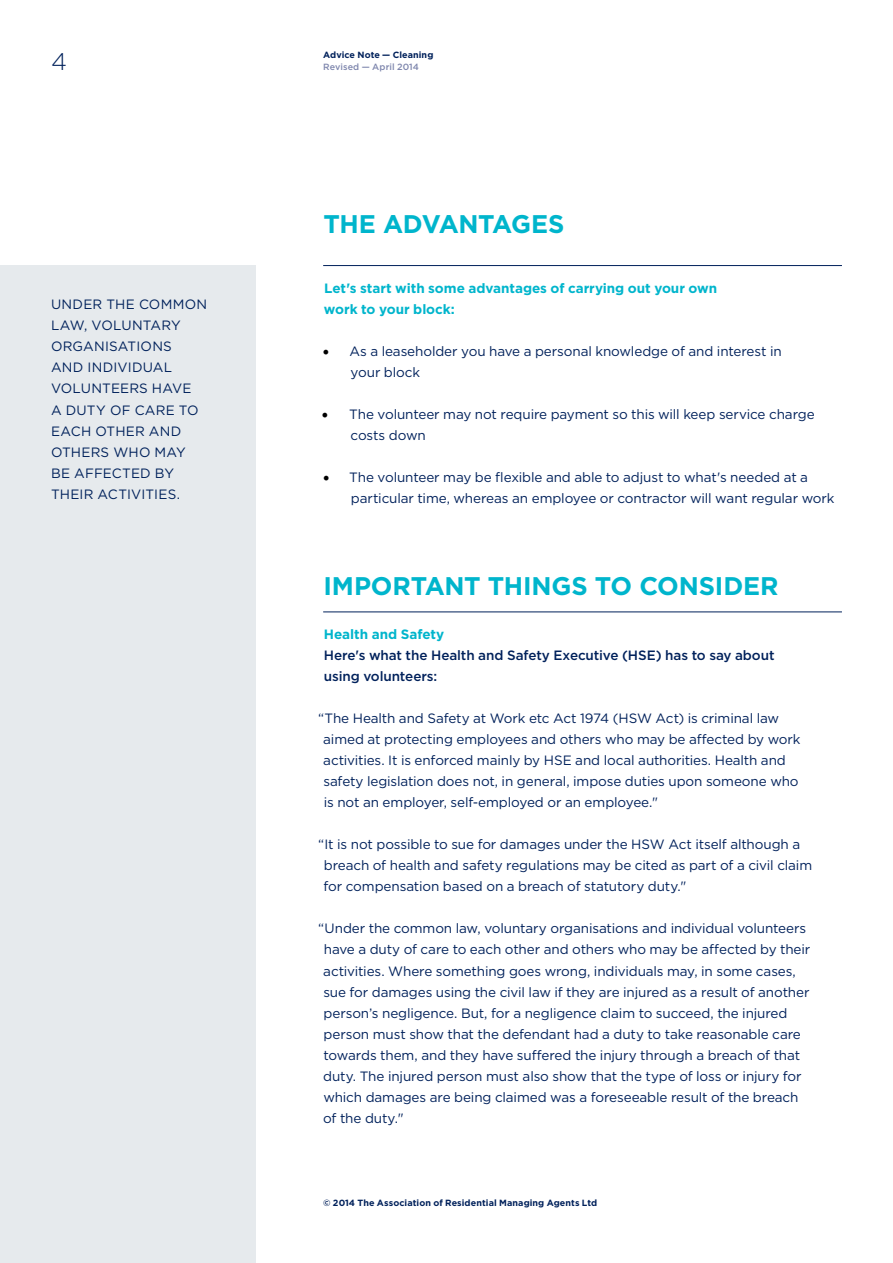
<style>
.page{position:relative;width:893px;height:1263px;background:#fff}
.page>*{position:absolute;margin:0;border:0;box-sizing:border-box;transform-origin:0 0}
.t1{font:700 25.5px "Gotham";letter-spacing:-.01em;color:#00b5cc}
.t2{font:300 24px "Gotham";color:#00215b}
.t3{font:13.5px/21px "Gotham";letter-spacing:-.01em;color:#00215b}
.t4{font:13.5px/21px "Gotham";letter-spacing:.015em;color:#00215b}
.t5{font:700 13.5px/21px "Gotham";letter-spacing:-.005em;color:#00b5cc}
.t6{font:500 13.5px/21px "Gotham";letter-spacing:-.005em;color:#00215b}
.t7{font:700 9px "Gotham";letter-spacing:.01em;color:#00215b}
.t8{font:500 9px "Gotham";letter-spacing:.005em;color:#7e86ad}
.s1{font-family:"Minion Pro";font-size:18px;color:#000}
</style>
<div class="page">
<div style="left:0;top:266px;width:255px;height:997px;background:#e6eaed"></div>
<hr style="left:323px;top:265px;width:519px;height:1px;background:#00215b">
<hr style="left:323px;top:612px;width:519px;height:1px;background:#00215b">
<h2 class="t2" style="left:51px;top:47px;width:17px">4</h2>
<p class="t4" style="left:51px;top:294px;width:158px">UNDER THE COMMON<br>LAW, VOLUNTARY<br>ORGANISATIONS<br>AND INDIVIDUAL<br>VOLUNTEERS HAVE<br>A DUTY OF CARE TO<br>EACH OTHER AND<br>OTHERS WHO MAY<br>BE AFFECTED BY<br>THEIR ACTIVITIES.</p>
<p class="t7" style="left:323px;top:49px;width:112px">Advice Note — Cleaning</p>
<p class="t8" style="left:323px;top:61px;width:97px">Revised — April 2014</p>
<h1 class="t1" style="left:324px;top:207px;width:242px">THE ADVANTAGES</h1>
<p class="t5" style="left:324px;top:277px;width:395px">Let's start with some advantages of carrying out your own work to your block:</p>
<p class="t3" style="left:351px;top:340px;width:433px;text-indent:-28px"><span class="s1">•</span> As a leaseholder you have a personal knowledge of and interest in your block</p>
<p class="t3" style="left:351px;top:403px;width:466px;text-indent:-29px"><span class="s1">•</span> The volunteer may not require payment so this will keep service charge costs down</p>
<p class="t3" style="left:351px;top:466px;width:485px;text-indent:-28px"><span class="s1">•</span> The volunteer may be flexible and able to adjust to what's needed at a particular time, whereas an employee or contractor will want regular work</p>
<h1 class="t1" style="left:324px;top:569px;width:457px">IMPORTANT THINGS TO CONSIDER</h1>
<p class="t5" style="left:324px;top:624px;width:122px">Health and Safety</p>
<p class="t6" style="left:324px;top:645px;width:452px">Here's what the Health and Safety Executive (HSE) has to say about using volunteers:</p>
<p class="t3" style="left:323px;top:708px;width:479px;text-indent:-5px">“The Health and Safety at Work etc Act 1974 (HSW Act) is criminal law aimed at protecting employees and others who may be affected by work activities. It is enforced mainly by HSE and local authorities. Health and safety legislation does not, in general, impose duties upon someone who is not an employer, self-employed or an employee."</p>
<p class="t3" style="left:324px;top:834px;width:490px;text-indent:-5px">“It is not possible to sue for damages under the HSW Act itself although a breach of health and safety regulations may be cited as part of a civil claim for compensation based on a breach of statutory duty."</p>
<p class="t3" style="left:323px;top:918px;width:489px;text-indent:-5px">“Under the common law, voluntary organisations and individual volunteers have a duty of care to each other and others who may be affected by their activities. Where something goes wrong, individuals may, in some cases, sue for damages using the civil law if they are injured as a result of another person’s negligence. But, for a negligence claim to succeed, the injured person must show that the defendant had a duty to take reasonable care towards them, and they have suffered the injury through a breach of that duty. The injured person must also show that the type of loss or injury for which damages are being claimed was a foreseeable result of the breach of the duty."</p>
<p class="t7" style="left:323px;top:1197px;width:276px">© 2014 The Association of Residential Managing Agents Ltd</p>
</div>
